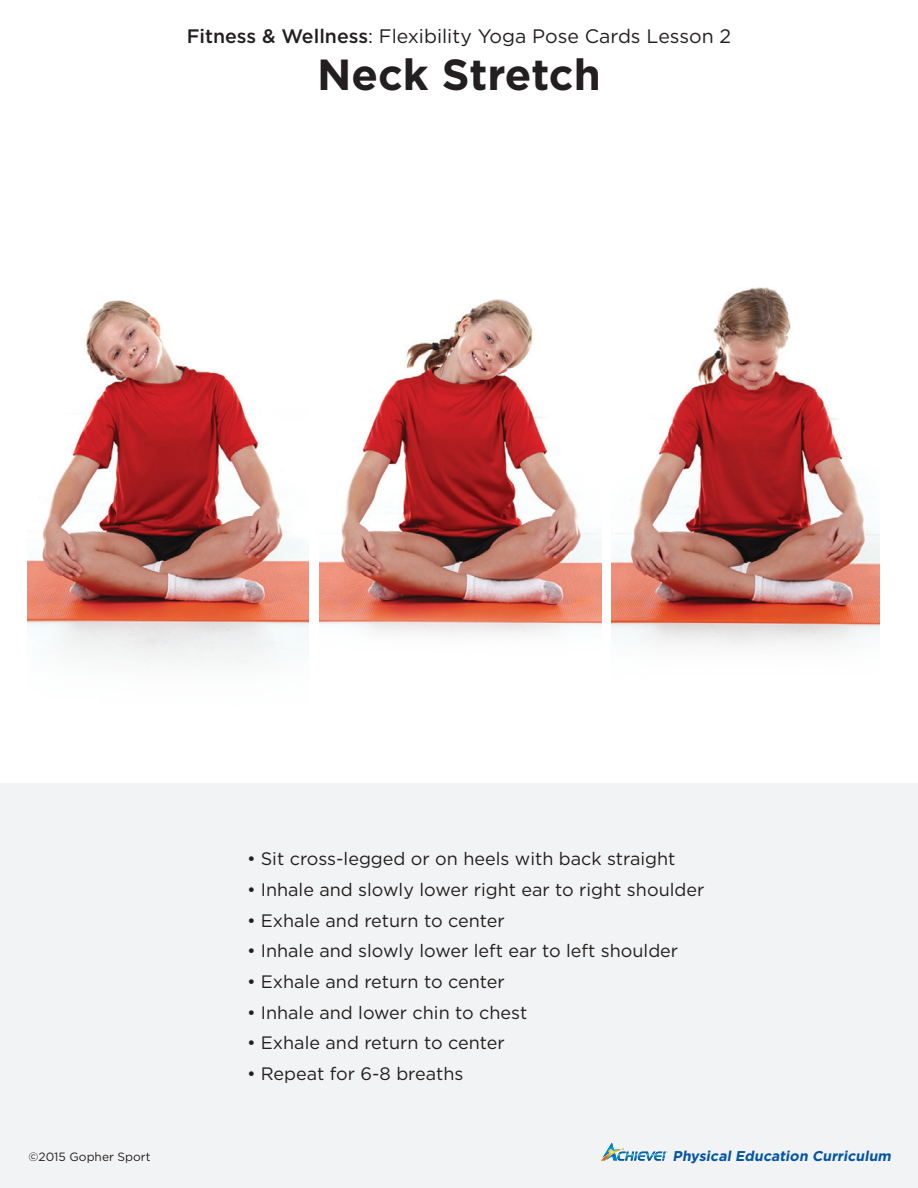
<style>
.page{position:relative;width:918px;height:1188px;background:#fff}
.page>*{position:absolute;margin:0;border:0;box-sizing:border-box;transform-origin:0 0}
.t1{font:700 43.5px "Gotham HTF";color:#231f20}
.t2{font:19.5px "Gotham HTF";color:#231f20}
.t3{font:18px "Gotham HTF";color:#231f20}
.t4{font:italic 700 14.1px "Gotham HTF";color:#0154a6}
.t5{font:12px "Gotham HTF";color:#231f20}
.s1{font-weight:500}
</style>
<div class="page">
<div style="left:0;top:783px;width:918px;height:405px;background:#f2f3f4"></div>
<svg style="left:601px;top:1143px;width:66px;height:18px"></svg>
<img style="left:27px;top:300px;width:281px;height:363px">
<img style="left:320px;top:299px;width:282px;height:335px">
<img style="left:612px;top:287px;width:267px;height:359px">
<p class="t2" style="left:187px;top:25px;width:546px"><span class="s1">Fitness &amp; Wellness</span>: Flexibility Yoga Pose Cards Lesson 2</p>
<p class="t1" style="left:317px;top:50px;width:285px">Neck Stretch</p>
<p class="t3" style="left:247px;top:849px;width:430px">• Sit cross-legged or on heels with back straight</p>
<p class="t3" style="left:247px;top:880px;width:459px">• Inhale and slowly lower right ear to right shoulder</p>
<p class="t3" style="left:247px;top:910px;width:259px">• Exhale and return to center</p>
<p class="t3" style="left:247px;top:941px;width:432px">• Inhale and slowly lower left ear to left shoulder</p>
<p class="t3" style="left:247px;top:972px;width:259px">• Exhale and return to center</p>
<p class="t3" style="left:247px;top:1002px;width:281px">• Inhale and lower chin to chest</p>
<p class="t3" style="left:247px;top:1033px;width:259px">• Exhale and return to center</p>
<p class="t3" style="left:247px;top:1064px;width:218px">• Repeat for 6-8 breaths</p>
<p class="t5" style="left:29px;top:1150px;width:124px">©2015 Gopher Sport</p>
<p class="t4" style="left:673px;top:1148px;width:222px">Physical Education Curriculum</p>
</div>
